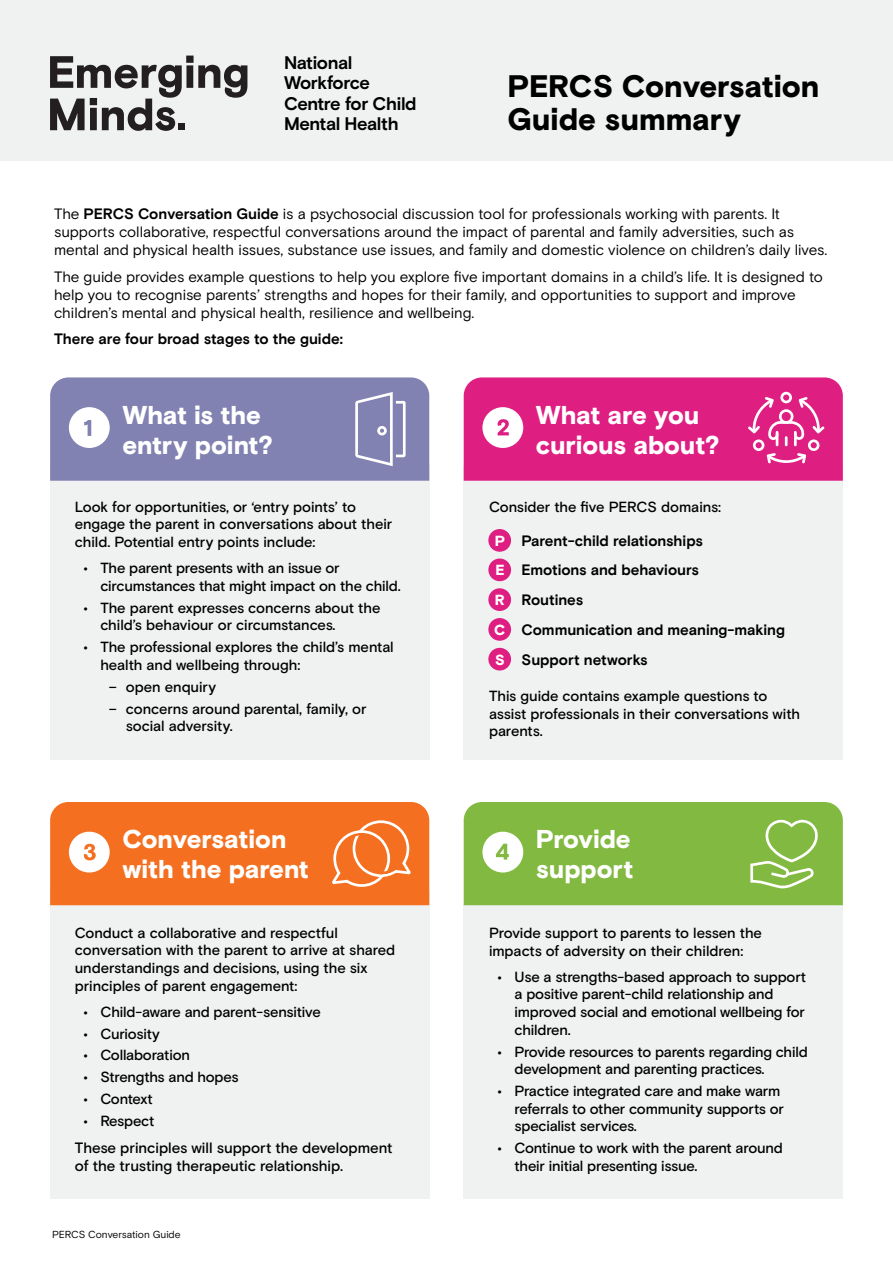
<style>
.page{position:relative;width:893px;height:1263px;background:#fff}
.page>*{position:absolute;margin:0;border:0;box-sizing:border-box;transform-origin:0 0}
.t1{font:900 31.05px/32.4px "Basis Grotesque Pro";color:#000}
.t2{font:900 25.8px/30px "Basis Grotesque Pro";letter-spacing:-.005em;color:#fff}
.t3{font:700 18.3px/20.4px "Basis Grotesque Pro";letter-spacing:-.025em;color:#000}
.t4{font:15px/18px "Basis Grotesque Pro";letter-spacing:-.005em;color:#000}
.t5{font:700 15px/29.7px "Basis Grotesque Pro";letter-spacing:-.005em;color:#000}
.t6{font:500 15px/18px "Basis Grotesque Pro";color:#000}
.t7{font:500 14.7px/17.7px "Basis Grotesque Pro";letter-spacing:-.01em;color:#000}
.t8{font:900 14.7px/29.7px "Basis Grotesque Pro";color:#fff}
.t9{font:10.2px "Basis Grotesque Pro";color:#000}
.s1{font-weight:700}
</style>
<div class="page">
<div style="left:0;top:0;width:893px;height:160px;background:#f0f2f2"></div>
<div style="left:50px;top:465px;width:379px;height:295px;background:#f0f2f2"></div>
<svg style="left:50px;top:377px;width:379px;height:104px;background:#8888b6"></svg>
<div style="left:464px;top:466px;width:379px;height:294px;background:#f0f2f2"></div>
<div style="left:488px;top:558px;width:23px;height:23px;background:#df1e82;border-radius:50%"></div>
<div style="left:488px;top:529px;width:23px;height:23px;background:#df1e82;border-radius:50%"></div>
<div style="left:488px;top:618px;width:23px;height:23px;background:#df1e82;border-radius:50%"></div>
<div style="left:488px;top:648px;width:23px;height:22px;background:#df1e82;border-radius:50%"></div>
<div style="left:488px;top:588px;width:23px;height:23px;background:#df1e82;border-radius:50%"></div>
<svg style="left:464px;top:377px;width:379px;height:104px;background:#e12d8a"></svg>
<div style="left:50px;top:890px;width:379px;height:308px;background:#f0f2f2"></div>
<svg style="left:50px;top:802px;width:379px;height:103px;background:#f4782d"></svg>
<div style="left:464px;top:904px;width:379px;height:294px;background:#f0f2f2"></div>
<div style="left:464px;top:802px;width:379px;height:103px;background:#82b941"></div>
<svg style="left:50px;top:56px;width:197px;height:75px"></svg>
<div style="left:178px;top:123px;width:7px;height:7px;background:#231f20"></div>
<p class="t3" style="left:284px;top:53px;width:134px">National<br>Workforce<br>Centre for Child<br>Mental Health</p>
<h1 class="t1" style="left:508px;top:72px;width:313px">PERCS Conversation<br>Guide summary</h1>
<p class="t4" style="left:54px;top:205px;width:775px">The <span class="s1">PERCS Conversation Guide</span> is a psychosocial discussion tool for professionals working with parents. It supports collaborative, respectful conversations around the impact of parental and family adversities, such as mental and physical health issues, substance use issues, and family and domestic violence on children’s daily lives.</p>
<p class="t4" style="left:54px;top:268px;width:770px">The guide provides example questions to help you explore five important domains in a child’s life. It is designed to help you to recognise parents’ strengths and hopes for their family, and opportunities to support and improve children’s mental and physical health, resilience and wellbeing.</p>
<p class="t5" style="left:54px;top:325px;width:290px">There are four broad stages to the guide:</p>
<h2 class="t2" style="left:122px;top:401px;width:152px">What is the entry point?</h2>
<p class="t7" style="left:75px;top:498px;width:319px">Look for opportunities, or ‘entry points’ to engage the parent in conversations about their child. Potential entry points include:</p>
<p class="t7" style="left:100px;top:559px;width:302px;text-indent:-17px">• The parent presents with an issue or circumstances that might impact on the child.</p>
<p class="t7" style="left:100px;top:599px;width:282px;text-indent:-17px">• The parent expresses concerns about the child’s behaviour or circumstances.</p>
<p class="t7" style="left:100px;top:638px;width:295px;text-indent:-17px">• The professional explores the child’s mental health and wellbeing through:</p>
<p class="t7" style="left:109px;top:678px;width:109px">– open enquiry</p>
<p class="t7" style="left:126px;top:700px;width:242px;text-indent:-17px">– concerns around parental, family, or social adversity.</p>
<h2 class="t2" style="left:122px;top:825px;width:188px">Conversation with the parent</h2>
<p class="t7" style="left:75px;top:924px;width:322px">Conduct a collaborative and respectful conversation with the parent to arrive at shared understandings and decisions, using the six principles of parent engagement:</p>
<p class="t7" style="left:83px;top:1003px;width:239px">• Child-aware and parent-sensitive</p>
<p class="t7" style="left:83px;top:1025px;width:78px">• Curiosity</p>
<p class="t7" style="left:83px;top:1047px;width:108px">• Collaboration</p>
<p class="t7" style="left:83px;top:1069px;width:157px">• Strengths and hopes</p>
<p class="t7" style="left:83px;top:1091px;width:71px">• Context</p>
<p class="t7" style="left:83px;top:1112px;width:72px">• Respect</p>
<p class="t6" style="left:75px;top:1139px;width:319px">These principles will support the development of the trusting therapeutic relationship.</p>
<p class="t9" style="left:52px;top:1228px;width:130px">PERCS Conversation Guide</p>
<h2 class="t2" style="left:536px;top:401px;width:185px">What are you curious about?</h2>
<p class="t7" style="left:489px;top:498px;width:234px">Consider the five PERCS domains:</p>
<p class="t5" style="left:522px;top:526px;width:265px">Parent-child relationships<br>Emotions and behaviours<br>Routines<br>Communication and meaning-making<br>Support networks</p>
<p class="t8" style="left:495px;top:527px;width:12px">P</p>
<p class="t8" style="left:495px;top:556px;width:11px">E</p>
<p class="t8" style="left:495px;top:586px;width:11px">R</p>
<p class="t8" style="left:494px;top:616px;width:13px">C<br>S</p>
<p class="t7" style="left:489px;top:687px;width:313px">This guide contains example questions to assist professionals in their conversations with parents.</p>
<h2 class="t2" style="left:536px;top:825px;width:99px">Provide support</h2>
<p class="t7" style="left:489px;top:924px;width:274px">Provide support to parents to lessen the impacts of adversity on their children:</p>
<p class="t7" style="left:514px;top:968px;width:293px;text-indent:-17px">• Use a strengths-based approach to support a positive parent-child relationship and improved social and emotional wellbeing for children.</p>
<p class="t7" style="left:514px;top:1043px;width:295px;text-indent:-17px">• Provide resources to parents regarding child development and parenting practices.</p>
<p class="t7" style="left:514px;top:1082px;width:271px;text-indent:-17px">• Practice integrated care and make warm referrals to other community supports or specialist services.</p>
<p class="t7" style="left:514px;top:1140px;width:270px;text-indent:-17px">• Continue to work with the parent around their initial presenting issue.</p>
</div>
